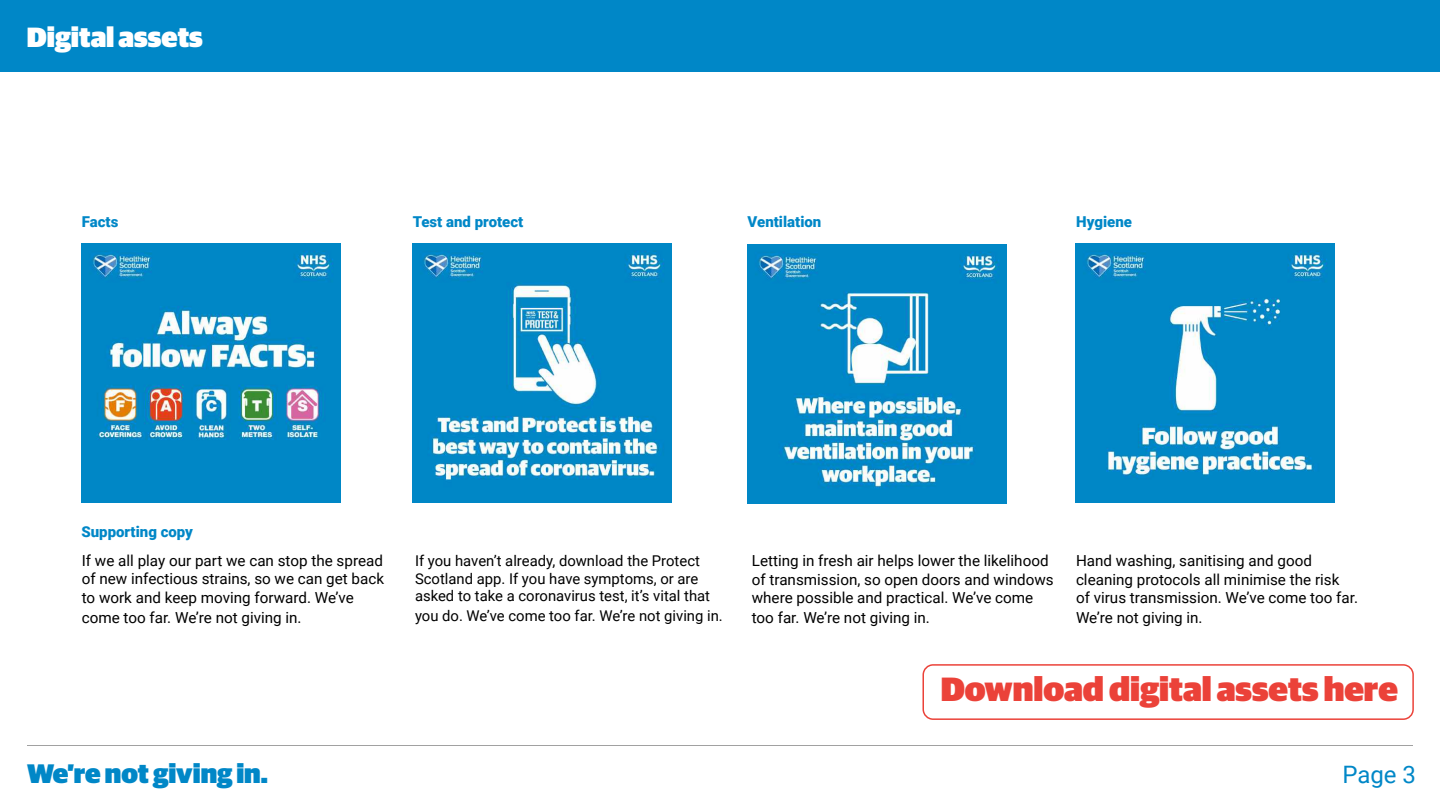
<style>
.page{position:relative;width:1440px;height:810px;background:#fff}
.page>*{position:absolute;margin:0;border:0;box-sizing:border-box;transform-origin:0 0}
.t1{font:900 33.75px "Guardian Sans";color:#eb4239}
.t2{font:900 27.9px "Guardian Sans";color:#fff}
.t3{font:900 26.92px "Guardian Sans";color:#0087c7}
.t4{font:24px "Roboto";color:#0087c7}
.t5{font:15.23px/18.3px "Roboto";color:#000}
.t6{font:900 15px "Roboto";color:#0087c7}
.t7{font:14.85px/17.8px "Roboto";color:#000}
</style>
<div class="page">
<hr style="left:27px;top:745px;width:1386px;height:1px;background:#a1a1a1">
<div style="left:0;top:0;width:1440px;height:72px;background:#0087c7"></div>
<img style="left:747px;top:244px;width:259px;height:259px">
<img style="left:1076px;top:244px;width:259px;height:259px">
<img style="left:412px;top:244px;width:259px;height:259px">
<img style="left:81px;top:244px;width:260px;height:259px">
<div style="left:922px;top:664px;width:492px;height:56px;border:2px solid #eb4239;border-radius:10px"></div>
<h2 class="t2" style="left:27px;top:16px;width:178px">Digital assets</h2>
<p class="t6" style="left:82px;top:211px;width:38px">Facts</p>
<p class="t6" style="left:413px;top:211px;width:112px">Test and protect</p>
<p class="t6" style="left:748px;top:211px;width:75px">Ventilation</p>
<p class="t6" style="left:1076px;top:211px;width:57px">Hygiene</p>
<p class="t6" style="left:81px;top:521px;width:113px">Supporting copy</p>
<p class="t5" style="left:82px;top:551px;width:304px;text-align:justify">If we all play our part we can stop the spread of new infectious strains, so we can get back to work and keep moving forward. We’ve</p>
<p class="t5" style="left:82px;top:608px;width:221px">come too far. We’re not giving in.</p>
<p class="t7" style="left:415px;top:551px;width:297px">If you haven’t already, download the Protect<br>Scotland app. If you have symptoms, or are asked to take a coronavirus test, it’s vital that</p>
<p class="t7" style="left:415px;top:606px;width:309px">you do. We’ve come too far. We’re not giving in.</p>
<p class="t5" style="left:752px;top:551px;width:303px">Letting in fresh air helps lower the likelihood of transmission, so open doors and windows where possible and practical. We’ve come</p>
<p class="t5" style="left:752px;top:608px;width:180px">too far. We’re not giving in.</p>
<p class="t5" style="left:1076px;top:551px;width:284px">Hand washing, sanitising and good cleaning protocols all minimise the risk<br>of virus transmission. We’ve come too far.</p>
<p class="t5" style="left:1076px;top:608px;width:128px">We’re not giving in.</p>
<h1 class="t1" style="left:941px;top:663px;width:459px">Download digital assets here</h1>
<h3 class="t3" style="left:27px;top:752px;width:242px">We’re not giving in.</h3>
<h3 class="t4" style="left:1342px;top:758px;width:75px">Page 3</h3>
</div>
